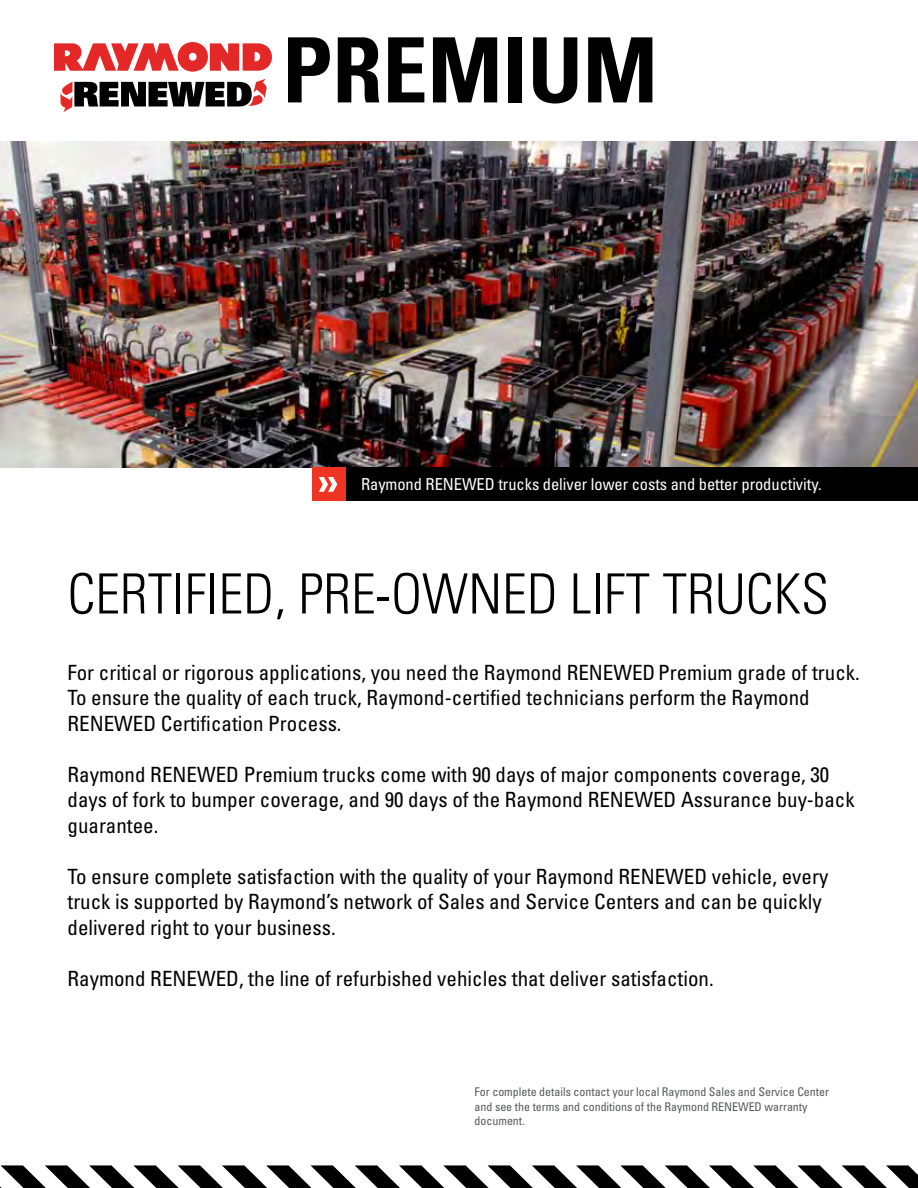
<style>
.page{position:relative;width:918px;height:1188px;background:#fff}
.page>*{position:absolute;margin:0;border:0;box-sizing:border-box;transform-origin:0 0}
.t1{font:700 condensed 90.15px "Univers LT Std";color:#000}
.t2{font:300 condensed 55.5px "Univers LT Std";color:#000}
.t3{font:condensed 21px/25.5px "Univers LT Std";color:#000}
.t4{font:condensed 16.5px "Univers LT Std";letter-spacing:-.005em;color:#fff}
.t5{font:condensed 12px/14.4px "Univers LT Std";letter-spacing:-.005em;color:#58595b}
</style>
<div class="page">
<img style="left:0;top:142px;width:918px;height:325px">
<div style="left:337px;top:467px;width:581px;height:34px;background:#000"></div>
<div style="left:312px;top:467px;width:33px;height:34px;background:#ee3524"></div>
<svg style="left:319px;top:477px;width:18px;height:15px"></svg>
<svg style="left:0;top:1165px;width:918px;height:23px"></svg>
<svg style="left:54px;top:42px;width:218px;height:30px"></svg>
<svg style="left:60px;top:79px;width:207px;height:33px"></svg>
<h1 class="t1" style="left:282px;top:15px;width:377px">PREMIUM</h1>
<p class="t4" style="left:361px;top:474px;width:462px">Raymond RENEWED trucks deliver lower costs and better productivity.</p>
<h2 class="t2" style="left:68px;top:561px;width:763px">CERTIFIED, PRE-OWNED LIFT TRUCKS</h2>
<p class="t3" style="left:68px;top:659px;width:794px;text-indent:591px">Premium grade of truck.<br>To ensure the quality of each truck, Raymond-certified technicians perform the Raymond<br>ReNewed</p>
<p class="t3" style="left:68px;top:659px;width:549px">For critical or rigorous applications, you need the Raymond ReNewed</p>
<p class="t3" style="left:161px;top:710px;width:182px">Certification Process.</p>
<p class="t3" style="left:68px;top:761px;width:133px">Raymond ReNewed</p>
<p class="t3" style="left:68px;top:761px;width:763px;text-indent:176px">Premium trucks come with 90 days of major components coverage, 30 days of fork to bumper coverage, and 90 days of the Raymond ReNewed</p>
<p class="t3" style="left:681px;top:787px;width:175px">Assurance buy-back</p>
<p class="t3" style="left:68px;top:812px;width:92px">guarantee.</p>
<p class="t3" style="left:68px;top:863px;width:601px">To ensure complete satisfaction with the quality of your Raymond ReNewed</p>
<p class="t3" style="left:68px;top:863px;width:762px;text-indent:644px">vehicle, every truck is supported by Raymond’s network of Sales and Service Centers and can be quickly delivered right to your business.</p>
<p class="t3" style="left:68px;top:965px;width:133px">Raymond ReNewed</p>
<p class="t3" style="left:239px;top:965px;width:476px">, the line of refurbished vehicles that deliver satisfaction.</p>
<p class="t5" style="left:475px;top:1085px;width:356px">For complete details contact your local Raymond Sales and Service Center and see the terms and conditions of the Raymond RENEWED warranty document.</p>
</div>
